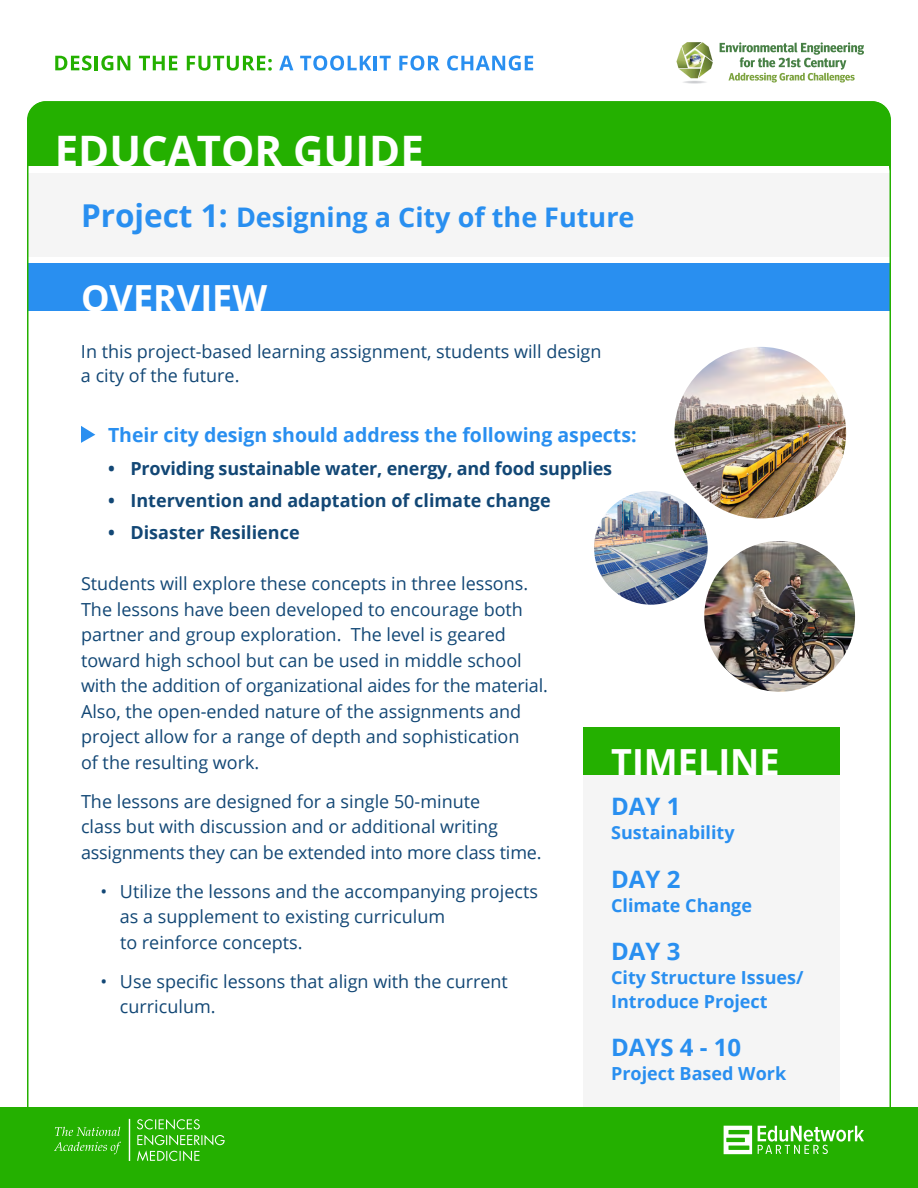
<style>
.page{position:relative;width:918px;height:1188px;background:#fff}
.page>*{position:absolute;margin:0;border:0;box-sizing:border-box;transform-origin:0 0}
.t1{font:700 42px "Open Sans";color:#fff}
.t2{font:700 36px "Open Sans";color:#fff}
.t3{font:700 27px "Open Sans";color:#298ff0}
.t4{font:700 24px "Open Sans";color:#298ff0}
.t5{font:700 19.5px "Open Sans";color:#298ff0}
.t6{font:18px/25.5px "Open Sans";color:#124775}
.t7{font:700 18px "Open Sans";color:#124775}
.t8{font:700 18px/24px "Open Sans";color:#298ff0}
.s1{font-size:31.5px}
</style>
<div class="page">
<svg style="left:676px;top:42px;width:37px;height:36px"></svg>
<img style="left:686px;top:49px;width:18px;height:18px">
<svg style="left:720px;top:42px;width:144px;height:41px"></svg>
<svg style="left:55px;top:56px;width:37px;height:15px"></svg>
<hr style="left:95px;top:56px;width:3px;height:14px;background:#24b000">
<svg style="left:101px;top:56px;width:29px;height:15px"></svg>
<svg style="left:139px;top:56px;width:38px;height:14px"></svg>
<svg style="left:187px;top:56px;width:85px;height:15px"></svg>
<svg style="left:279px;top:56px;width:14px;height:14px"></svg>
<svg style="left:300px;top:55px;width:71px;height:16px"></svg>
<hr style="left:374px;top:56px;width:3px;height:14px;background:#298ff0">
<svg style="left:380px;top:56px;width:11px;height:14px"></svg>
<svg style="left:399px;top:55px;width:41px;height:16px"></svg>
<svg style="left:447px;top:56px;width:86px;height:15px"></svg>
<div style="left:28px;top:101px;width:862px;height:81px;background:#24b000;border-radius:18px"></div>
<div style="left:28px;top:166px;width:861px;height:23px;background:#fff"></div>
<div style="left:28px;top:173px;width:862px;height:83px;background:#f5f5f5"></div>
<div style="left:27px;top:263px;width:864px;height:48px;background:#298ff0"></div>
<div style="left:583px;top:770px;width:257px;height:359px;background:#f5f5f5"></div>
<div style="left:583px;top:727px;width:257px;height:47px;background:#24b000"></div>
<div style="left:0;top:1107px;width:918px;height:81px;background:#24b000"></div>
<svg style="left:758px;top:1126px;width:106px;height:28px"></svg>
<svg style="left:724px;top:1126px;width:28px;height:28px"></svg>
<svg style="left:54px;top:1142px;width:67px;height:12px"></svg>
<svg style="left:55px;top:1127px;width:65px;height:9px"></svg>
<svg style="left:137px;top:1119px;width:88px;height:42px"></svg>
<hr style="left:129px;top:1119px;width:1px;height:42px;background:#fff">
<img style="left:594px;top:491px;width:114px;height:114px;border-radius:57px">
<img style="left:674px;top:347px;width:172px;height:171px;border-radius:86px">
<img style="left:704px;top:541px;width:151px;height:151px;border-radius:75px">
<svg style="left:81px;top:426px;width:14px;height:17px"></svg>
<h1 class="t1" style="left:55px;top:121px;width:371px">EDUCATOR GUIDE</h1>
<h3 class="t3" style="left:81px;top:198px;width:555px"><span class="s1">Project 1:</span> Designing a City of the Future</h3>
<h2 class="t2" style="left:81px;top:273px;width:188px">OVERVIEW</h2>
<p class="t6" style="left:81px;top:339px;width:522px;line-height:24px">In this project-based learning assignment, students will design a city of the future.</p>
<p class="t5" style="left:108px;top:421px;width:530px">Their city design should address the following aspects:</p>
<p class="t7" style="left:108px;top:455px;width:506px">• Providing sustainable water, energy, and food supplies</p>
<p class="t7" style="left:108px;top:488px;width:444px">• Intervention and adaptation of climate change</p>
<p class="t7" style="left:108px;top:520px;width:193px">• Disaster Resilience</p>
<p class="t6" style="left:81px;top:570px;width:468px">Students will explore these concepts in three lessons.<br>The lessons have been developed to encourage both partner and group exploration. The level is geared toward high school but can be used in middle school with the addition of organizational aides for the material.<br>Also, the open-ended nature of the assignments and project allow for a range of depth and sophistication<br>of the resulting work.</p>
<p class="t6" style="left:81px;top:788px;width:462px">The lessons are designed for a single 50-minute<br>class but with discussion and or additional writing assignments they can be extended into more class time.</p>
<p class="t6" style="left:120px;top:878px;width:419px;text-indent:-19px">• Utilize the lessons and the accompanying projects as a supplement to existing curriculum<br>to reinforce concepts.</p>
<p class="t6" style="left:120px;top:968px;width:390px;text-indent:-19px">• Use specific lessons that align with the current curriculum.</p>
<h2 class="t2" style="left:611px;top:737px;width:170px">TIMELINE</h2>
<h3 class="t4" style="left:611px;top:790px;width:71px">DAY 1</h3>
<p class="t8" style="left:611px;top:820px;width:125px">Sustainability</p>
<h3 class="t4" style="left:611px;top:862px;width:71px">DAY 2</h3>
<p class="t8" style="left:611px;top:893px;width:142px">Climate Change</p>
<h3 class="t4" style="left:611px;top:934px;width:71px">DAY 3</h3>
<p class="t8" style="left:611px;top:965px;width:194px">City Structure Issues/<br>Introduce Project</p>
<h3 class="t4" style="left:611px;top:1031px;width:132px">DAYS 4 - 10</h3>
<p class="t8" style="left:611px;top:1061px;width:176px">Project Based Work</p>
</div>
